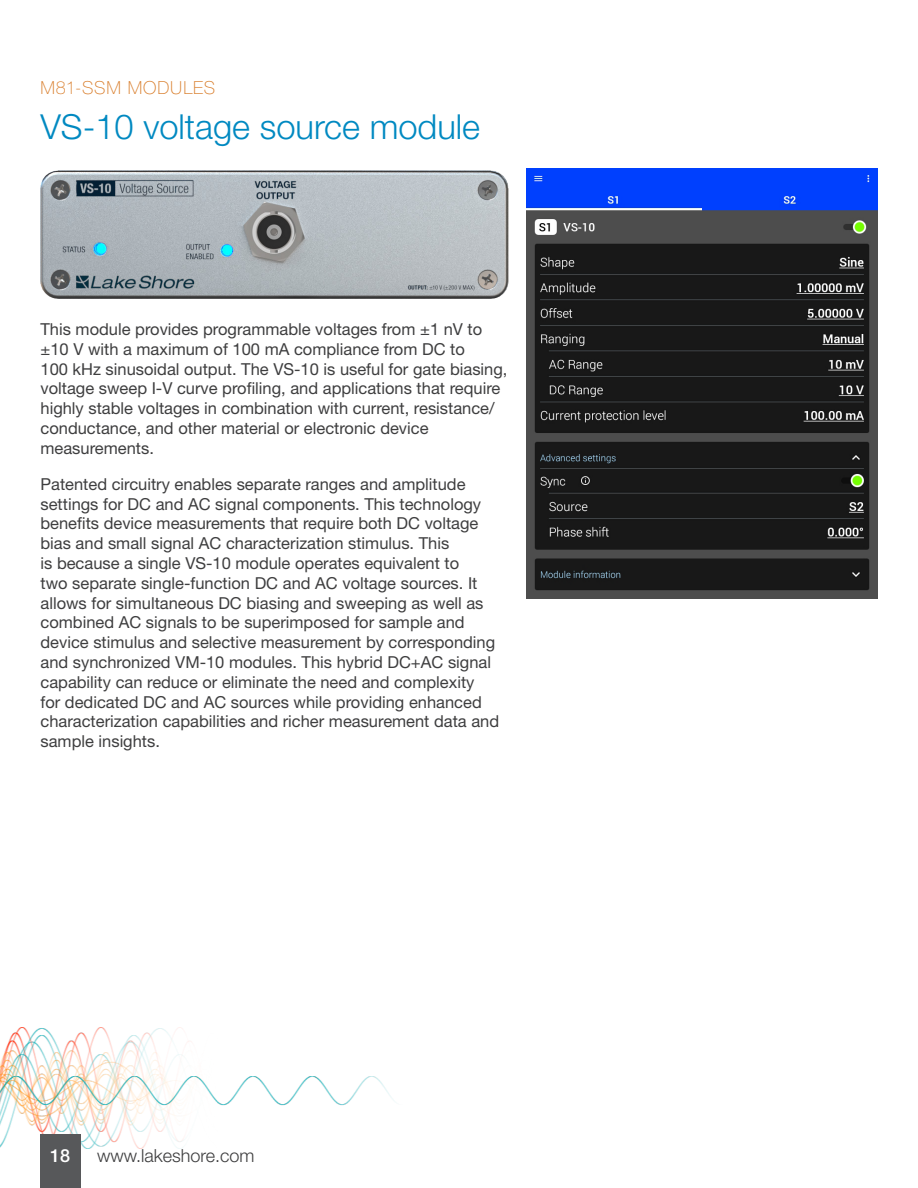
<style>
.page{position:relative;width:918px;height:1188px;background:#fff}
.page>*{position:absolute;margin:0;border:0;box-sizing:border-box;transform-origin:0 0}
.Head{font:300 34.5px "Helvetica Neue LT Std";color:#0089c1}
.t1{font:300 18px "Helvetica Neue LT Std";color:#3e3e3f}
.Spec{font:100 18px "Helvetica Neue LT Std";letter-spacing:.05em;color:#d87b27}
.t2{font:500 18px "Helvetica Neue LT Std";color:#fff}
.Body{font:16.5px/19.8px "Helvetica Neue LT Std";color:#3e3e3f}
</style>
<div class="page">
<img style="left:0;top:1028px;width:394px;height:120px">
<div style="left:40px;top:1134px;width:41px;height:54px;background:#57585a"></div>
<img style="left:40px;top:170px;width:468px;height:129px">
<img style="left:526px;top:169px;width:352px;height:429px">
<p class="Spec" style="left:40px;top:77px;width:176px">M81-SSM MODULES</p>
<p class="Head" style="left:40px;top:106px;width:441px">VS-10 voltage source module</p>
<p class="Body" style="left:40px;top:319px;width:468px">This module provides programmable voltages from ±1 nV to ±10 V with a maximum of 100 mA compliance from DC to<br>100 kHz sinusoidal output. The VS-10 is useful for gate biasing, voltage sweep I-V curve profiling, and applications that require highly stable voltages in combination with current, resistance/ conductance, and other material or electronic device measurements.</p>
<p class="Body" style="left:40px;top:474px;width:460px">Patented circuitry enables separate ranges and amplitude settings for DC and AC signal components. This technology benefits device measurements that require both DC voltage bias and small signal AC characterization stimulus. This<br>is because a single VS-10 module operates equivalent to<br>two separate single-function DC and AC voltage sources. It allows for simultaneous DC biasing and sweeping as well as combined AC signals to be superimposed for sample and device stimulus and selective measurement by corresponding and synchronized VM-10 modules. This hybrid DC+AC signal capability can reduce or eliminate the need and complexity<br>for dedicated DC and AC sources while providing enhanced characterization capabilities and richer measurement data and sample insights.</p>
<p class="t2" style="left:50px;top:1145px;width:22px">18</p>
<p class="t1" style="left:97px;top:1145px;width:159px">www.lakeshore.com</p>
</div>
